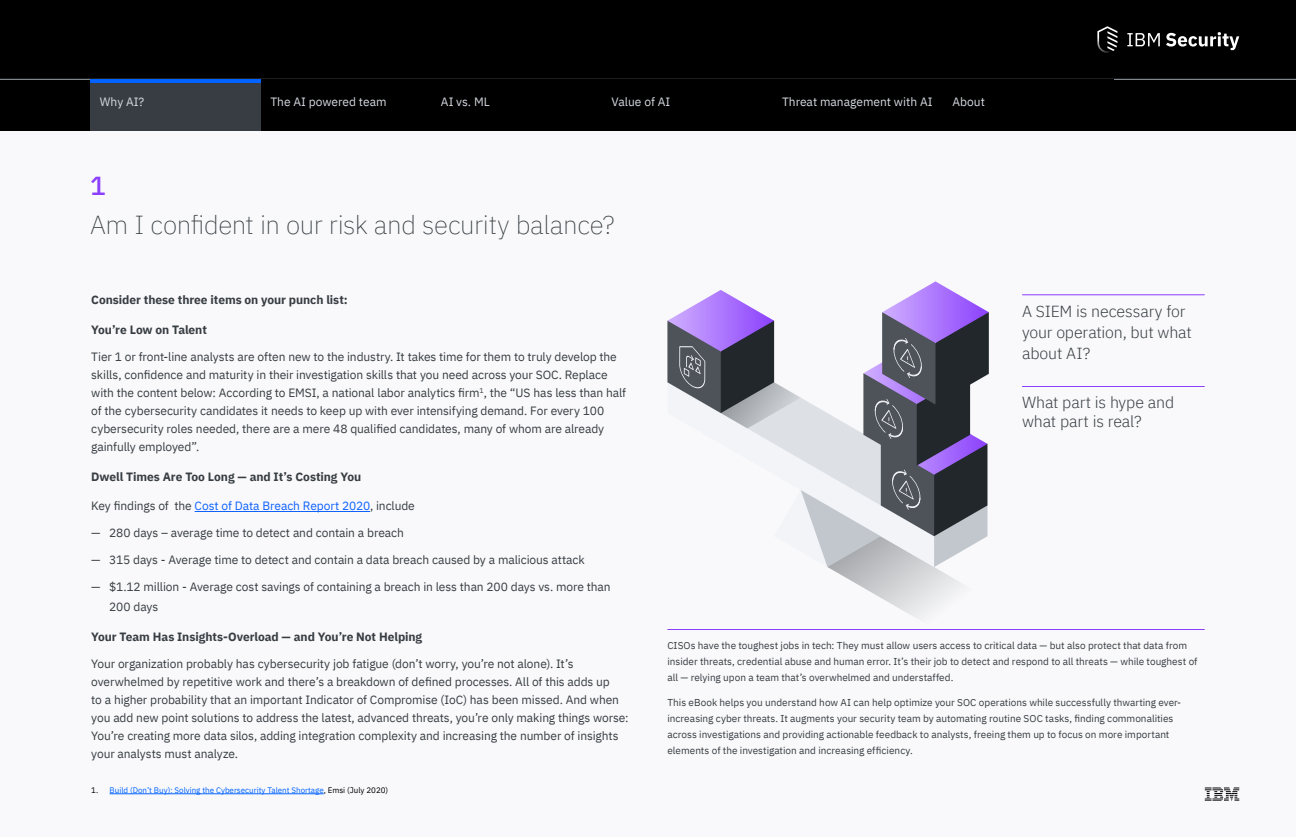
<style>
.page{position:relative;width:1296px;height:837px;background:#fff}
.page>*{position:absolute;margin:0;border:0;box-sizing:border-box;transform-origin:0 0}
.t1{font:200 26px "IBM Plex Sans";letter-spacing:-.015em;color:#373d42}
.t2{font:500 26px "IBM Plex Sans";color:#8a3ffc}
.t3{font:300 16px/21px "IBM Plex Sans";letter-spacing:-.01em;color:#373d42}
.t4{font:12px/18px "IBM Plex Sans";letter-spacing:-.01em;color:#373d42}
.t5{font:700 12px "IBM Plex Sans";letter-spacing:-.005em;color:#373d42}
.t6{font:12px "IBM Plex Sans";color:#d5d9e0}
.t7{font:12px "IBM Plex Sans";letter-spacing:-.01em;color:#0f62fe}
.t8{font:10px/16px "IBM Plex Sans";color:#373d42}
.t9{font:8px "IBM Plex Sans";color:#0062ff}
.s1{color:#373d42}
.s2{color:#000}
</style>
<div class="page">
<div style="left:0;top:130px;width:1296px;height:707px;background:#f9f9fb"></div>
<div style="left:0;top:0;width:1296px;height:131px;background:#000"></div>
<hr style="left:195px;top:511px;width:175px;height:1px;background:#0f62fe">
<hr style="left:0;top:79px;width:1296px;height:1px;background:#9fa5ad">
<svg style="left:1205px;top:788px;width:34px;height:12px"></svg>
<svg style="left:1127px;top:32px;width:112px;height:18px"></svg>
<svg style="left:1097px;top:26px;width:20px;height:27px"></svg>
<hr style="left:667px;top:629px;width:538px;height:1px;background:#8a3ffc">
<svg style="left:667px;top:281px;width:397px;height:349px"></svg>
<hr style="left:1022px;top:294px;width:183px;height:1px;background:#8a3ffc">
<hr style="left:1022px;top:386px;width:183px;height:1px;background:#8a3ffc">
<div style="left:90px;top:82px;width:171px;height:49px;background:#373d42"></div>
<hr style="left:90px;top:80px;width:171px;height:3px;background:#0062ff">
<hr style="left:110px;top:794px;width:214px;height:1px;background:#0062ff">
<p class="t6" style="left:100px;top:92px;width:46px">Why AI?</p>
<p class="t6" style="left:270px;top:93px;width:118px">The AI powered team</p>
<p class="t6" style="left:441px;top:93px;width:50px">AI vs. ML</p>
<p class="t6" style="left:612px;top:93px;width:60px">Value of AI</p>
<p class="t6" style="left:782px;top:93px;width:152px">Threat management with AI</p>
<p class="t6" style="left:953px;top:92px;width:34px">About</p>
<h1 class="t2" style="left:90px;top:166px;width:17px">1</h1>
<h1 class="t1" style="left:90px;top:205px;width:526px">Am I confident in our risk and security balance?</h1>
<p class="t5" style="left:91px;top:291px;width:258px">Consider these three items on your punch list:</p>
<p class="t5" style="left:91px;top:321px;width:117px">You’re Low on Talent</p>
<p class="t4" style="left:91px;top:347px;width:536px">Tier 1 or front-line analysts are often new to the industry. It takes time for them to truly develop the skills, confidence and maturity in their investigation skills that you need across your SOC. Replace with the content below: According to EMSI, a national labor analytics firm<sup>1</sup>, the “US has less than half of the cybersecurity candidates it needs to keep up with ever intensifying demand. For every 100 cybersecurity roles needed, there are a mere 48 qualified candidates, many of whom are already gainfully employed”.</p>
<p class="t5" style="left:91px;top:468px;width:271px">Dwell Times Are Too Long — and It’s Costing You</p>
<p class="t7" style="left:91px;top:497px;width:325px"><span class="s1">Key findings of the</span> Cost of Data Breach Report 2020<span class="s1">, include</span></p>
<p class="t4" style="left:91px;top:523px;width:314px">— 280 days – average time to detect and contain a breach</p>
<p class="t4" style="left:91px;top:550px;width:495px">— 315 days - Average time to detect and contain a data breach caused by a malicious attack</p>
<p class="t4" style="left:109px;top:576px;width:503px;line-height:20px;text-indent:-18px">— $1.12 million - Average cost savings of containing a breach in less than 200 days vs. more than<br>200 days</p>
<p class="t5" style="left:91px;top:628px;width:332px">Your Team Has Insights-Overload — and You’re Not Helping</p>
<p class="t4" style="left:91px;top:654px;width:539px">Your organization probably has cybersecurity job fatigue (don’t worry, you’re not alone). It’s overwhelmed by repetitive work and there’s a breakdown of defined processes. All of this adds up<br>to a higher probability that an important Indicator of Compromise (IoC) has been missed. And when you add new point solutions to address the latest, advanced threats, you’re only making things worse:<br>You’re creating more data silos, adding integration complexity and increasing the number of insights your analysts must analyze.</p>
<p class="t9" style="left:91px;top:784px;width:299px"><span class="s2">1.</span> Build (Don’t Buy): Solving the Cybersecurity Talent Shortage<span class="s2">, Emsi (July 2020)</span></p>
<h2 class="t3" style="left:1022px;top:299px;width:171px">A SIEM is necessary for your operation, but what about AI?</h2>
<h2 class="t3" style="left:1022px;top:391px;width:154px;line-height:19.2px">What part is hype and what part is real?</h2>
<p class="t8" style="left:667px;top:636px;width:532px">CISOs have the toughest jobs in tech: They must allow users access to critical data — but also protect that data from insider threats, credential abuse and human error. It’s their job to detect and respond to all threats — while toughest of all — relying upon a team that’s overwhelmed and understaffed.</p>
<p class="t8" style="left:667px;top:693px;width:515px">This eBook helps you understand how AI can help optimize your SOC operations while successfully thwarting ever&shy;increasing cyber threats. It augments your security team by automating routine SOC tasks, finding commonalities across investigations and providing actionable feedback to analysts, freeing them up to focus on more important elements of the investigation and increasing efficiency.</p>
</div>
